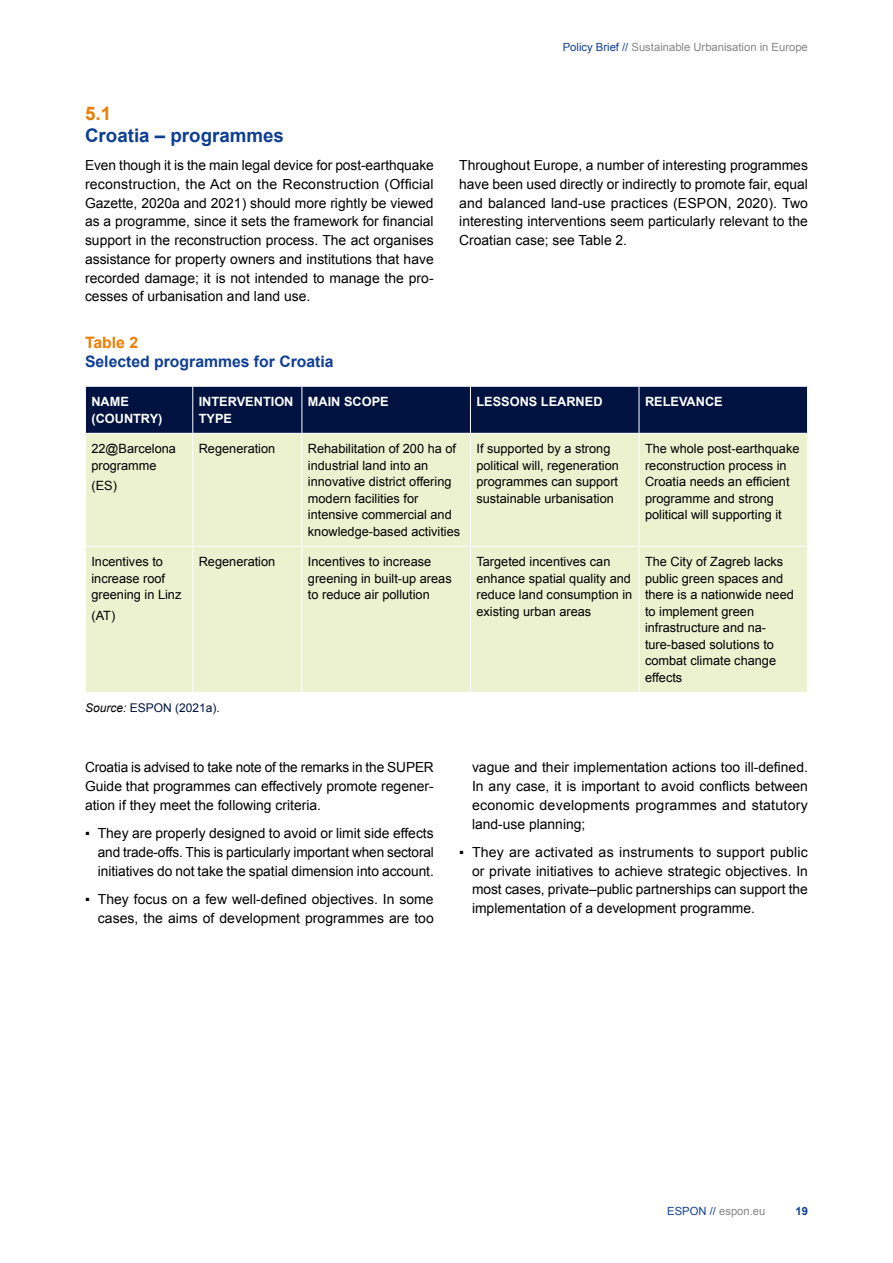
<style>
.page{position:relative;width:893px;height:1263px;background:#fff}
.page>*{position:absolute;margin:0;border:0;box-sizing:border-box;transform-origin:0 0}
._02_Heading_2{font:700 18.75px/21.8px "Arial";color:#0f3f93}
._06_Map_heading{font:700 15.75px/18.8px "Arial";color:#0f3f93}
._04_Bread{font:13.8px/18.8px "Arial";color:#000;text-align:justify}
.tabeltext_left{font:12.75px/16.5px "Arial";color:#000}
.tabeltext_white_bold{font:700 12.75px/16.5px "Arial";color:#fff}
.Source{font:12px "Arial";color:#001240}
.t1{font:11.25px "Arial";color:#868786}
.t2{font:700 11.25px "Arial";color:#0f3f93}
.s1{color:#0f3f93}
.s2{color:#ef7c00}
.s3{font-style:italic;color:#000}
</style>
<div class="page">
<div style="left:86px;top:387px;width:721px;height:46px;background:#001240"></div>
<div style="left:86px;top:434px;width:721px;height:258px;background:#ecf1d0"></div>
<hr style="left:192px;top:434px;width:1px;height:112px;background:#fff">
<hr style="left:302px;top:434px;width:1px;height:112px;background:#fff">
<hr style="left:470px;top:434px;width:1px;height:112px;background:#fff">
<hr style="left:639px;top:434px;width:1px;height:112px;background:#fff">
<hr style="left:85px;top:546px;width:108px;height:1px;background:#fff">
<hr style="left:193px;top:546px;width:109px;height:1px;background:#fff">
<hr style="left:192px;top:547px;width:1px;height:145px;background:#fff">
<hr style="left:302px;top:546px;width:168px;height:1px;background:#fff">
<hr style="left:302px;top:547px;width:1px;height:145px;background:#fff">
<hr style="left:470px;top:546px;width:169px;height:1px;background:#fff">
<hr style="left:470px;top:547px;width:1px;height:145px;background:#fff">
<hr style="left:639px;top:546px;width:169px;height:1px;background:#fff">
<hr style="left:639px;top:547px;width:1px;height:145px;background:#fff">
<hr style="left:192px;top:387px;width:1px;height:46px;background:#fff">
<hr style="left:302px;top:387px;width:1px;height:46px;background:#fff">
<hr style="left:470px;top:387px;width:1px;height:46px;background:#fff">
<hr style="left:639px;top:387px;width:1px;height:46px;background:#fff">
<p class="t1" style="left:563px;top:39px;width:247px"><span class="s1">Policy Brief //</span> Sustainable Urbanisation in Europe</p>
<p class="_02_Heading_2" style="left:85px;top:103px;width:201px"><span class="s2">5.1<br></span>Croatia – programmes</p>
<p class="_04_Bread" style="left:85px;top:156px;width:350px">Even though it is the main legal device for post-earthquake reconstruction, the Act on the Reconstruction (Official Gazette, 2020a and 2021) should more rightly be viewed as a programme, since it sets the framework for financial support in the reconstruction process. The act organises assistance for property owners and institutions that have recorded damage; it is not intended to manage the pro&shy;cesses of urbanisation and land use.</p>
<p class="_04_Bread" style="left:459px;top:156px;width:350px">Throughout Europe, a number of interesting programmes have been used directly or indirectly to promote fair, equal and balanced land-use practices (ESPON, 2020). Two interesting interventions seem particularly relevant to the Croatian case; see Table 2.</p>
<p class="_06_Map_heading" style="left:85px;top:334px;width:250px"><span class="s2">Table 2<br></span>Selected programmes for Croatia</p>
<p class="tabeltext_white_bold" style="left:91px;top:394px;width:73px">NAME (COUNTRY)</p>
<p class="tabeltext_white_bold" style="left:199px;top:394px;width:96px">INTERVENTION<br>TYPE</p>
<p class="tabeltext_white_bold" style="left:308px;top:394px;width:82px">MAIN SCOPE</p>
<p class="tabeltext_white_bold" style="left:476px;top:394px;width:128px">LESSONS LEARNED</p>
<p class="tabeltext_white_bold" style="left:645px;top:394px;width:79px">RELEVANCE</p>
<p class="tabeltext_left" style="left:91px;top:441px;width:86px">22@Barcelona programme</p>
<p class="tabeltext_left" style="left:91px;top:478px;width:27px">(ES)</p>
<p class="tabeltext_left" style="left:199px;top:441px;width:78px">Regeneration</p>
<p class="tabeltext_left" style="left:308px;top:441px;width:154px">Rehabilitation of 200 ha of industrial land into an innovative district offering modern facilities for intensive commercial and knowledge-based activities</p>
<p class="tabeltext_left" style="left:476px;top:441px;width:144px">If supported by a strong political will, regeneration programmes can support sustainable urbanisation</p>
<p class="tabeltext_left" style="left:645px;top:441px;width:156px">The whole post-earthquake reconstruction process in<br>Croatia needs an efficient programme and strong political will supporting it</p>
<p class="tabeltext_left" style="left:199px;top:554px;width:78px">Regeneration</p>
<p class="tabeltext_left" style="left:308px;top:554px;width:145px">Incentives to increase greening in built-up areas to reduce air pollution</p>
<p class="tabeltext_left" style="left:476px;top:554px;width:157px">Targeted incentives can enhance spatial quality and reduce land consumption in existing urban areas</p>
<p class="tabeltext_left" style="left:645px;top:554px;width:150px">The City of Zagreb lacks public green spaces and there is a nationwide need to implement green infrastructure and na&shy;ture-based solutions to combat climate change effects</p>
<p class="Source" style="left:85px;top:699px;width:136px"><span class="s3">Source:</span> ESPON (2021a).</p>
<p class="tabeltext_left" style="left:91px;top:554px;width:92px">Incentives to increase roof greening in Linz</p>
<p class="tabeltext_left" style="left:91px;top:607px;width:25px">(AT)</p>
<p class="_04_Bread" style="left:85px;top:758px;width:350px">Croatia is advised to take note of the remarks in the SUPER Guide that programmes can effectively promote regener&shy;ation if they meet the following criteria.</p>
<p class="_04_Bread" style="left:98px;top:824px;width:338px;text-indent:-13px">▪ They are properly designed to avoid or limit side effects and trade-offs. This is particularly important when sectoral initiatives do not take the spatial dimension into account.</p>
<p class="_04_Bread" style="left:85px;top:890px;width:350px;text-align:right">▪ They focus on a few well-defined objectives. In some cases, the aims of development programmes are too</p>
<p class="_04_Bread" style="left:472px;top:758px;width:337px">vague and their implementation actions too ill-defined.<br>In any case, it is important to avoid conflicts between economic developments programmes and statutory land-use planning;</p>
<p class="_04_Bread" style="left:472px;top:843px;width:338px;text-indent:-13px">▪ They are activated as instruments to support public or private initiatives to achieve strategic objectives. In most cases, private–public partnerships can support the implementation of a development programme.</p>
<p class="t1" style="left:667px;top:1203px;width:100px"><span class="s1">ESPON //</span> espon.eu</p>
<p class="t2" style="left:795px;top:1203px;width:14px">19</p>
</div>
